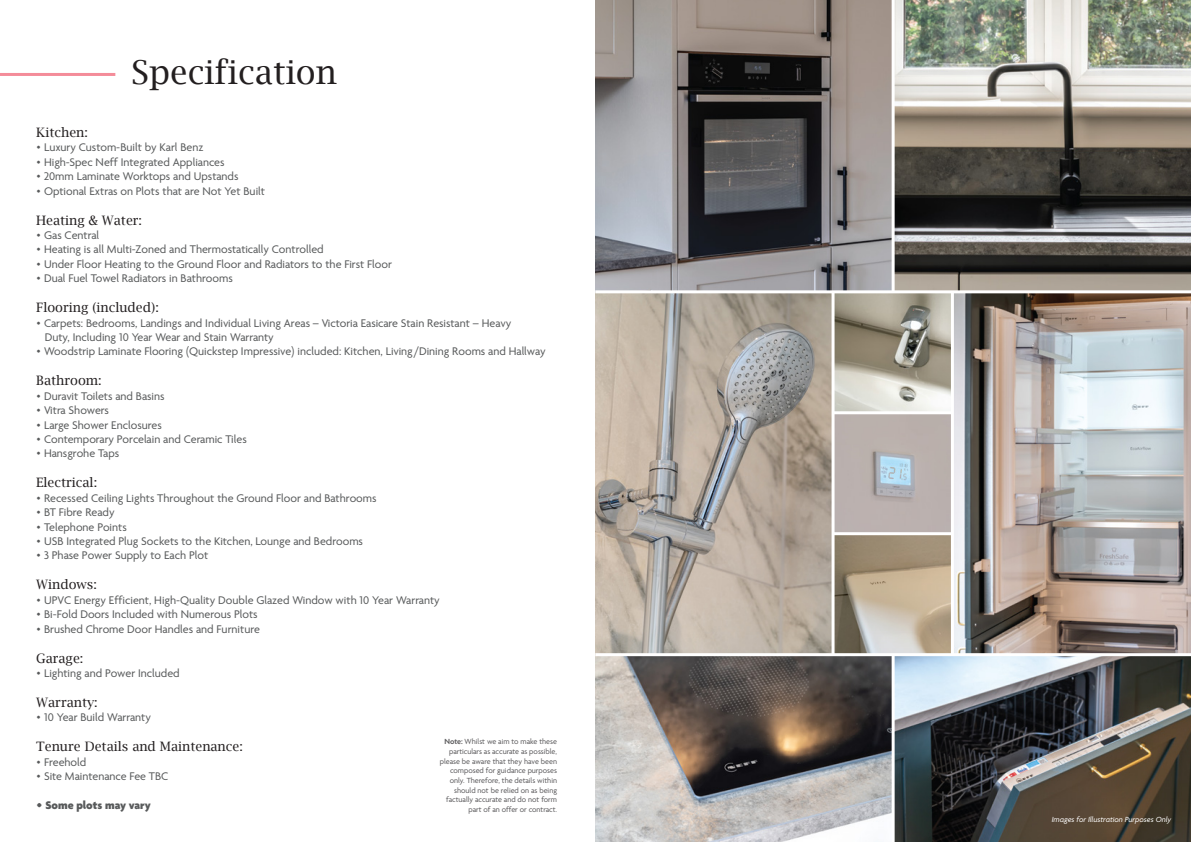
<style>
.page{position:relative;width:1191px;height:842px;background:#fff}
.page>*{position:absolute;margin:0;border:0;box-sizing:border-box;transform-origin:0 0}
.t1{font:33px "Lucida Bright";color:#231f20}
.t2{font:13px "Lucida Bright";color:#231f20}
.t3{font:12px/14.4px "Agenda One";color:#585a5b}
.t4{font:800 12px "Agenda One";color:#585a5b}
.t5{font:8px/9.6px "Agenda One";color:#5a595b;text-align:right}
.t6{font:italic 8px "Agenda One";color:#fff}
.s1{font-weight:600}
</style>
<div class="page">
<hr style="left:0;top:73px;width:115px;height:3px;background:#f48c99">
<img style="left:595px;top:0;width:596px;height:842px">
<hr style="left:595px;top:290px;width:596px;height:3px;background:#fff">
<hr style="left:891px;top:0;width:3px;height:292px;background:#fff">
<hr style="left:831px;top:292px;width:3px;height:363px;background:#fff">
<hr style="left:951px;top:292px;width:3px;height:363px;background:#fff">
<hr style="left:833px;top:411px;width:119px;height:3px;background:#fff">
<hr style="left:833px;top:532px;width:119px;height:3px;background:#fff">
<hr style="left:595px;top:653px;width:596px;height:3px;background:#fff">
<hr style="left:891px;top:655px;width:3px;height:187px;background:#fff">
<h1 class="t1" style="left:131px;top:53px;width:207px">Specification</h1>
<p class="t2" style="left:36px;top:125px;width:53px">Kitchen:</p>
<p class="t3" style="left:36px;top:140px;width:169px">• Luxury Custom-Built by Karl Benz</p>
<p class="t3" style="left:36px;top:155px;width:190px">• High-Spec Neff Integrated Appliances</p>
<p class="t3" style="left:36px;top:169px;width:204px">• 20mm Laminate Worktops and Upstands</p>
<p class="t3" style="left:36px;top:184px;width:230px">• Optional Extras on Plots that are Not Yet Built</p>
<p class="t2" style="left:36px;top:212px;width:107px">Heating &amp; Water:</p>
<p class="t3" style="left:36px;top:228px;width:64px">• Gas Central</p>
<p class="t3" style="left:36px;top:242px;width:289px">• Heating is all Multi-Zoned and Thermostatically Controlled</p>
<p class="t3" style="left:36px;top:257px;width:357px">• Under Floor Heating to the Ground Floor and Radiators to the First Floor</p>
<p class="t3" style="left:36px;top:271px;width:198px">• Dual Fuel Towel Radiators in Bathrooms</p>
<p class="t2" style="left:36px;top:300px;width:124px">Flooring (included):</p>
<p class="t3" style="left:45px;top:316px;width:468px;text-indent:-9px">• Carpets: Bedrooms, Landings and Individual Living Areas – Victoria Easicare Stain Resistant – Heavy<br>Duty, Including 10 Year Wear and Stain Warranty</p>
<p class="t3" style="left:36px;top:344px;width:511px">• Woodstrip Laminate Flooring (Quickstep Impressive) included: Kitchen, Living/Dining Rooms and Hallway</p>
<p class="t2" style="left:36px;top:373px;width:67px">Bathroom:</p>
<p class="t3" style="left:36px;top:389px;width:130px">• Duravit Toilets and Basins</p>
<p class="t3" style="left:36px;top:403px;width:74px">• Vitra Showers</p>
<p class="t3" style="left:36px;top:418px;width:127px">• Large Shower Enclosures</p>
<p class="t3" style="left:36px;top:432px;width:212px">• Contemporary Porcelain and Ceramic Tiles</p>
<p class="t3" style="left:36px;top:446px;width:85px">• Hansgrohe Taps</p>
<p class="t2" style="left:36px;top:475px;width:62px">Electrical:</p>
<p class="t3" style="left:36px;top:491px;width:342px">• Recessed Ceiling Lights Throughout the Ground Floor and Bathrooms</p>
<p class="t3" style="left:36px;top:505px;width:80px">• BT Fibre Ready</p>
<p class="t3" style="left:36px;top:520px;width:92px">• Telephone Points</p>
<p class="t3" style="left:36px;top:534px;width:328px">• USB Integrated Plug Sockets to the Kitchen, Lounge and Bedrooms</p>
<p class="t3" style="left:36px;top:548px;width:174px">• 3 Phase Power Supply to Each Plot</p>
<p class="t2" style="left:36px;top:577px;width:62px">Windows:</p>
<p class="t3" style="left:36px;top:593px;width:405px">• UPVC Energy Efficient, High-Quality Double Glazed Window with 10 Year Warranty</p>
<p class="t3" style="left:36px;top:607px;width:223px">• Bi-Fold Doors Included with Numerous Plots</p>
<p class="t3" style="left:36px;top:622px;width:225px">• Brushed Chrome Door Handles and Furniture</p>
<p class="t2" style="left:36px;top:650px;width:49px">Garage:</p>
<p class="t3" style="left:36px;top:666px;width:145px">• Lighting and Power Included</p>
<p class="t2" style="left:36px;top:695px;width:63px">Warranty:</p>
<p class="t3" style="left:36px;top:710px;width:116px">• 10 Year Build Warranty</p>
<p class="t2" style="left:36px;top:739px;width:208px">Tenure Details and Maintenance:</p>
<p class="t3" style="left:36px;top:755px;width:52px">• Freehold</p>
<p class="t3" style="left:36px;top:769px;width:133px">• Site Maintenance Fee TBC</p>
<p class="t4" style="left:36px;top:798px;width:116px">• Some plots may vary</p>
<p class="t5" style="left:440px;top:737px;width:119px"><span class="s1">Note:</span> Whilst we aim to make these particulars as accurate as possible, please be aware that they have been composed for guidance purposes only. Therefore, the details within should not be relied on as being factually accurate and do not form part of an offer or contract.</p>
<p class="t6" style="left:1051px;top:815px;width:121px">Images for Illustration Purposes Only</p>
</div>
